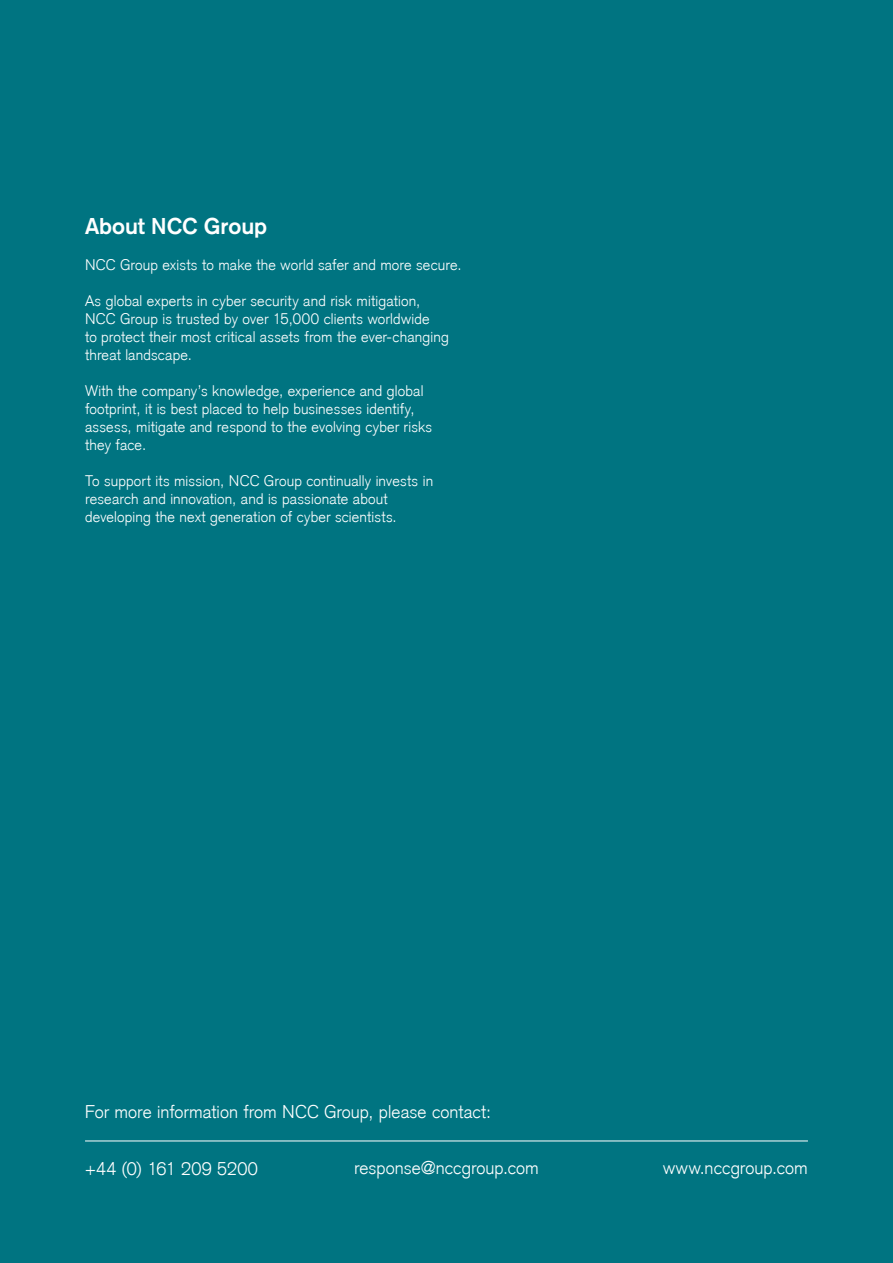
<style>
.page{position:relative;width:893px;height:1263px;background:#007481}
.page>*{position:absolute;margin:0;border:0;box-sizing:border-box;transform-origin:0 0}
.t1{font:700 22.5px "Akzidenz Grotesk";color:#fff}
.t2{font:300 18px "Akzidenz Grotesk";letter-spacing:.005em;color:#fff}
.t3{font:300 15px/18px "Akzidenz Grotesk";letter-spacing:.015em;color:#fff}
</style>
<div class="page">
<hr style="left:85px;top:1140px;width:723px;height:1px;background:#fff">
<p class="t1" style="left:85px;top:213px;width:184px">About NCC Group</p>
<p class="t3" style="left:85px;top:256px;width:378px">NCC Group exists to make the world safer and more secure.</p>
<p class="t3" style="left:85px;top:292px;width:365px">As global experts in cyber security and risk mitigation, NCC Group is trusted by over 15,000 clients worldwide<br>to protect their most critical assets from the ever-changing threat landscape.</p>
<p class="t3" style="left:85px;top:382px;width:349px">With the company’s knowledge, experience and global footprint, it is best placed to help businesses identify, assess, mitigate and respond to the evolving cyber risks they face.</p>
<p class="t3" style="left:85px;top:472px;width:350px">To support its mission, NCC Group continually invests in research and innovation, and is passionate about developing the next generation of cyber scientists.</p>
<p class="t2" style="left:85px;top:1101px;width:408px">For more information from NCC Group, please contact:</p>
<p class="t2" style="left:85px;top:1158px;width:174px">+44 (0) 161 209 5200</p>
<p class="t2" style="left:354px;top:1157px;width:186px">response@nccgroup.com</p>
<p class="t2" style="left:663px;top:1157px;width:146px">www.nccgroup.com</p>
</div>
